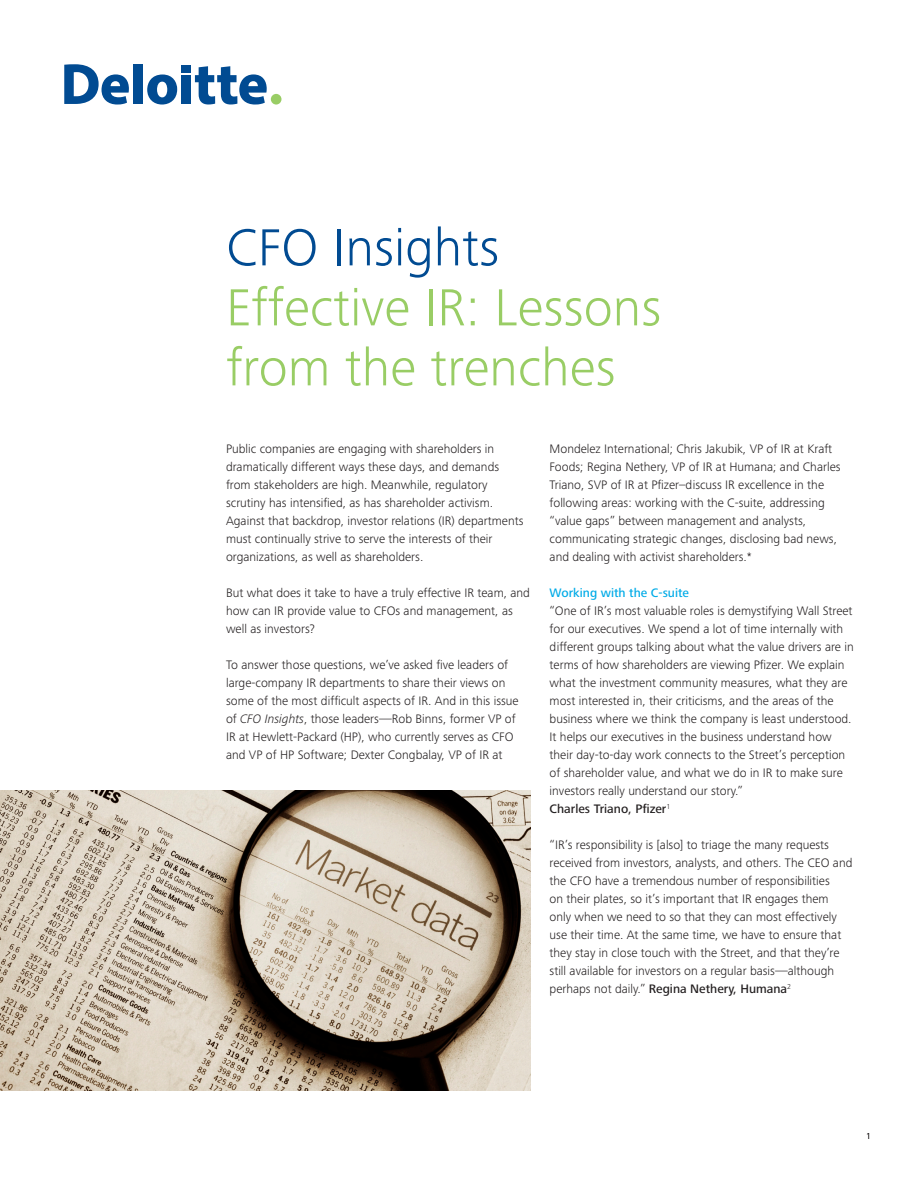
<style>
.page{position:relative;width:918px;height:1188px;background:#fff}
.page>*{position:absolute;margin:0;border:0;box-sizing:border-box;transform-origin:0 0}
.CI_head{font:300 54px "Frutiger Next Pro";color:#99cd65}
.CI_head-2{font:300 54px "Frutiger Next Pro";color:#014b92}
.t1{font:300 12.75px/18px "Frutiger Next Pro";color:#231f20}
.Subhead_2{font:500 12.75px "Frutiger Next Pro";color:#00abe7}
.t2{font:300 9px "Frutiger Next Pro";color:#231f20}
.s1{font-style:italic}
.s2{font-weight:500}
</style>
<div class="page">
<div style="left:133px;top:65px;width:10px;height:39px;background:#014b92"></div>
<svg style="left:147px;top:75px;width:30px;height:30px"></svg>
<div style="left:181px;top:75px;width:10px;height:29px;background:#014b92"></div>
<div style="left:181px;top:65px;width:10px;height:7px;background:#014b92"></div>
<svg style="left:195px;top:66px;width:72px;height:39px"></svg>
<div style="left:271px;top:94px;width:10px;height:11px;background:#99cd65;border-radius:50%"></div>
<svg style="left:64px;top:64px;width:65px;height:41px"></svg>
<img style="left:0;top:791px;width:530px;height:299px">
<p class="CI_head-2" style="left:226px;top:217px;width:275px">CFO Insights</p>
<p class="CI_head" style="left:226px;top:277px;width:437px">Effective IR: Lessons</p>
<p class="CI_head" style="left:226px;top:337px;width:391px">from the trenches</p>
<p class="t1" style="left:226px;top:440px;width:299px">Public companies are engaging with shareholders in dramatically different ways these days, and demands from stakeholders are high. Meanwhile, regulatory scrutiny has intensified, as has shareholder activism.<br>Against that backdrop, investor relations (IR) departments must continually strive to serve the interests of their organizations, as well as shareholders.</p>
<p class="t1" style="left:226px;top:584px;width:306px">But what does it take to have a truly effective IR team, and how can IR provide value to CFOs and management, as well as investors?</p>
<p class="t1" style="left:226px;top:656px;width:294px">To answer those questions, we’ve asked five leaders of large-company IR departments to share their views on some of the most difficult aspects of IR. And in this issue of <span class="s1">CFO Insights</span>, those leaders—Rob Binns, former VP of IR at Hewlett-Packard (HP), who currently serves as CFO and VP of HP Software; Dexter Congbalay, VP of IR at</p>
<p class="t1" style="left:550px;top:440px;width:292px">Mondelez International; Chris Jakubik, VP of IR at Kraft Foods; Regina Nethery, VP of IR at Humana; and Charles Triano, SVP of IR at Pfizer–discuss IR excellence in the following areas: working with the C-suite, addressing “value gaps” between management and analysts, communicating strategic changes, disclosing bad news, and dealing with activist shareholders.*</p>
<p class="Subhead_2" style="left:550px;top:586px;width:141px">Working with the C-suite</p>
<p class="t1" style="left:550px;top:602px;width:306px">“One of IR’s most valuable roles is demystifying Wall Street for our executives. We spend a lot of time internally with different groups talking about what the value drivers are in terms of how shareholders are viewing Pfizer. We explain what the investment community measures, what they are most interested in, their criticisms, and the areas of the business where we think the company is least understood.<br>It helps our executives in the business understand how their day-to-day work connects to the Street’s perception of shareholder value, and what we do in IR to make sure investors really understand our story.”<br><span class="s2">Charles Triano, Pfizer</span><sup>1</sup></p>
<p class="t1" style="left:550px;top:836px;width:304px">“IR’s responsibility is [also] to triage the many requests received from investors, analysts, and others. The CEO and the CFO have a tremendous number of responsibilities<br>on their plates, so it’s important that IR engages them only when we need to so that they can most effectively use their time. At the same time, we have to ensure that they stay in close touch with the Street, and that they’re still available for investors on a regular basis—although perhaps not daily.” <span class="s2">Regina Nethery, Humana</span><sup>2</sup></p>
<p class="t2" style="left:866px;top:1131px;width:6px">1</p>
</div>
